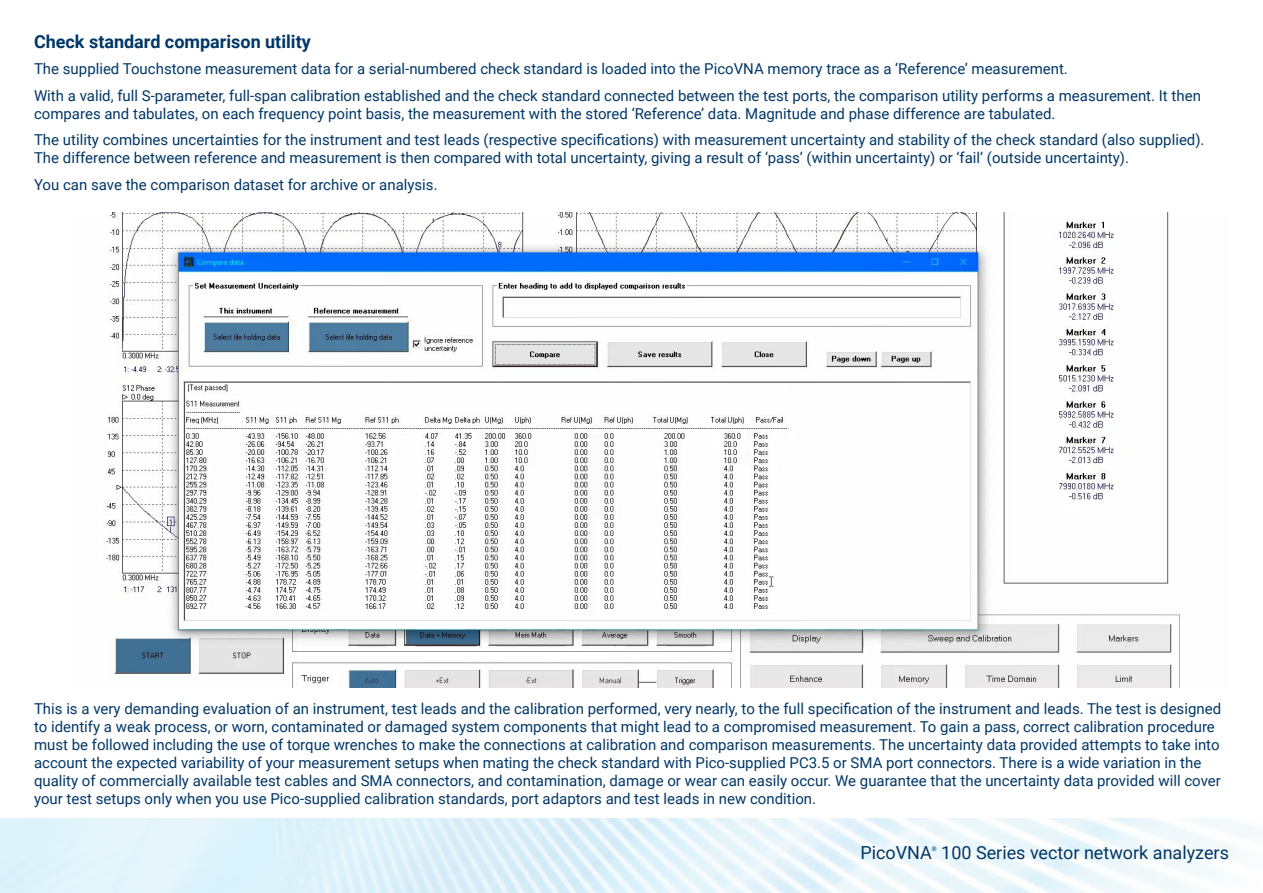
<style>
.page{position:relative;width:1263px;height:893px;background:#fff}
.page>*{position:absolute;margin:0;border:0;box-sizing:border-box;transform-origin:0 0}
.t1{font:18px "Roboto";color:#003768}
.t2{font:700 18px "Roboto";color:#003768}
.t3{font:15px/18px "Roboto";color:#003768}
.t4{font:6.15px "Roboto";color:#003768}
</style>
<div class="page">
<img style="left:0;top:819px;width:1263px;height:74px">
<img style="left:106px;top:213px;width:1074px;height:475px">
<p class="t2" style="left:34px;top:29px;width:278px">Check standard comparison utility</p>
<p class="t3" style="left:34px;top:55px;width:1168px;line-height:26.5px">The supplied Touchstone measurement data for a serial-numbered check standard is loaded into the PicoVNA memory trace as a ‘Reference’ measurement.<br>With a valid, full S-parameter, full-span calibration established and the check standard connected between the test ports, the comparison utility performs a measurement. It then</p>
<p class="t3" style="left:34px;top:99px;width:1172px;line-height:26.5px">compares and tabulates, on each frequency point basis, the measurement with the stored ‘Reference’ data. Magnitude and phase difference are tabulated.<br>The utility combines uncertainties for the instrument and test leads (respective specifications) with measurement uncertainty and stability of the check standard (also supplied).</p>
<p class="t3" style="left:34px;top:144px;width:1096px;line-height:26.5px">The difference between reference and measurement is then compared with total uncertainty, giving a result of ‘pass’ (within uncertainty) or ‘fail’ (outside uncertainty).<br>You can save the comparison dataset for archive or analysis.</p>
<p class="t3" style="left:34px;top:699px;width:1188px">This is a very demanding evaluation of an instrument, test leads and the calibration performed, very nearly, to the full specification of the instrument and leads. The test is designed to identify a weak process, or worn, contaminated or damaged system components that might lead to a compromised measurement. To gain a pass, correct calibration procedure must be followed including the use of torque wrenches to make the connections at calibration and comparison measurements. The uncertainty data provided attempts to take into account the expected variability of your measurement setups when mating the check standard with Pico-supplied PC3.5 or SMA port connectors. There is a wide variation in the quality of commercially available test cables and SMA connectors, and contamination, damage or wear can easily occur. We guarantee that the uncertainty data provided will cover your test setups only when you use Pico-supplied calibration standards, port adaptors and test leads in new condition.</p>
<p class="t1" style="left:860px;top:840px;width:73px">PicoVNA</p>
<p class="t4" style="left:932px;top:844px;width:6px">®</p>
<p class="t1" style="left:941px;top:840px;width:289px">100 Series vector network analyzers</p>
</div>
